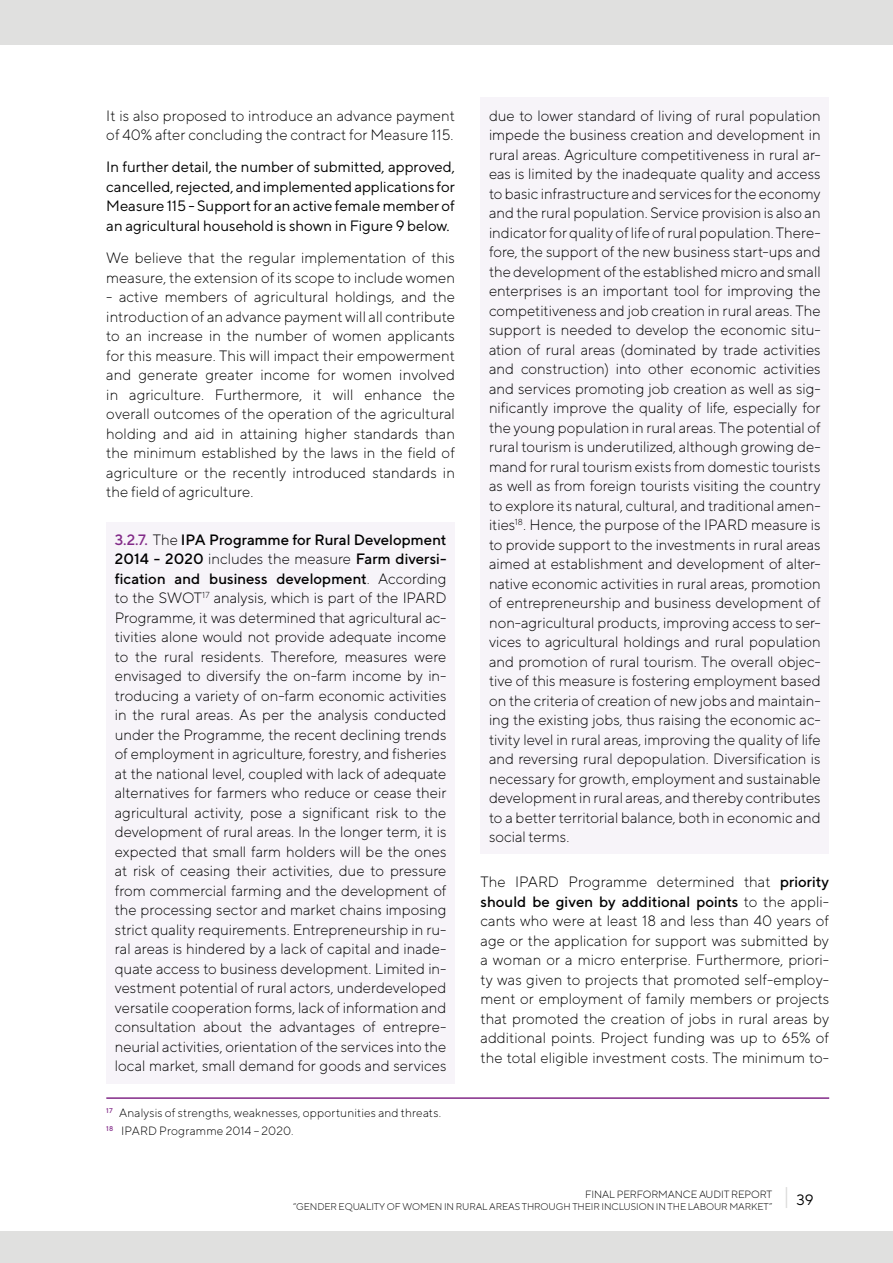
<style>
.page{position:relative;width:893px;height:1263px;background:#fff}
.page>*{position:absolute;margin:0;border:0;box-sizing:border-box;transform-origin:0 0}
.List_Paragraph{font:300 15px/19.5px "TT Norms";color:#000;text-align:justify}
.Style1{font:15px/19.5px "TT Norms";letter-spacing:-.005em;color:#000;text-align:justify}
.fusnota{font:300 12px "TT Norms";letter-spacing:.01em;color:#000}
.t1{font:300 10.5px "TT Norms";letter-spacing:-.01em;color:#000}
.t2{font:300 9.75px "TT Norms";letter-spacing:-.01em;color:#000}
.s1{font-weight:500;color:#822a88}
.s2{font-weight:500}
</style>
<div class="page">
<svg style="left:786px;top:1187px;width:1px;height:21px"></svg>
<div style="left:0;top:1231px;width:893px;height:32px;background:#e0e0df"></div>
<div style="left:0;top:0;width:893px;height:45px;background:#e0e0df"></div>
<div style="left:106px;top:522px;width:349px;height:561px;background:#f7f4f9"></div>
<hr style="left:106px;top:1097px;width:723px;height:2px;background:#822a88">
<div style="left:480px;top:98px;width:349px;height:756px;background:#f7f4f9"></div>
<p class="List_Paragraph" style="left:106px;top:105px;width:350px">It is also proposed to introduce an advance payment of 40% after concluding the contract for Measure 115.</p>
<p class="Style1" style="left:106px;top:157px;width:350px">In further detail, the number of submitted, approved, cancelled, rejected, and implemented applications for Measure 115 - Support for an active female member of an agricultural household is shown in Figure 9 below.</p>
<p class="List_Paragraph" style="left:106px;top:248px;width:350px">We believe that the regular implementation of this measure, the extension of its scope to include women</p>
<p class="List_Paragraph" style="left:106px;top:287px;width:350px">- active members of agricultural holdings, and the introduction of an advance payment will all contribute to an increase in the number of women applicants for this measure. This will impact their empowerment and generate greater income for women involved in agriculture. Furthermore, it will enhance the overall outcomes of the operation of the agricultural holding and aid in attaining higher standards than the minimum established by the laws in the field of agriculture or the recently introduced standards in the field of agriculture.</p>
<p class="List_Paragraph" style="left:115px;top:529px;width:333px"><span class="s1">3.2.7.</span> The <span class="s2">IPA Programme for Rural Development 2014 - 2020</span> includes the measure <span class="s2">Farm diversi&shy;fication and business development</span>. According to the SWOT<sup>17</sup> analysis, which is part of the IPARD Programme, it was determined that agricultural ac&shy;tivities alone would not provide adequate income to the rural residents. Therefore, measures were envisaged to diversify the on-farm income by in&shy;troducing a variety of on-farm economic activities in the rural areas. As per the analysis conducted under the Programme, the recent declining trends of employment in agriculture, forestry, and fisheries at the national level, coupled with lack of adequate alternatives for farmers who reduce or cease their agricultural activity, pose a significant risk to the development of rural areas. In the longer term, it is expected that small farm holders will be the ones at risk of ceasing their activities, due to pressure from commercial farming and the development of the processing sector and market chains imposing strict quality requirements. Entrepreneurship in ru&shy;ral areas is hindered by a lack of capital and inade&shy;quate access to business development. Limited in&shy;vestment potential of rural actors, underdeveloped versatile cooperation forms, lack of information and consultation about the advantages of entrepre&shy;neurial activities, orientation of the services into the local market, small demand for goods and services</p>
<p class="fusnota" style="left:106px;top:1105px;width:336px"><sup>17</sup> Analysis of strengths, weaknesses, opportunities and threats.</p>
<p class="fusnota" style="left:106px;top:1124px;width:189px"><sup>18</sup> IPARD Programme 2014 – 2020.</p>
<p class="List_Paragraph" style="left:489px;top:105px;width:333px">due to lower standard of living of rural population impede the business creation and development in rural areas. Agriculture competitiveness in rural ar&shy;eas is limited by the inadequate quality and access to basic infrastructure and services for the economy and the rural population. Service provision is also an indicator for quality of life of rural population. There&shy;fore, the support of the new business start-ups and the development of the established micro and small enterprises is an important tool for improving the competitiveness and job creation in rural areas. The support is needed to develop the economic situ&shy;ation of rural areas (dominated by trade activities and construction) into other economic activities and services promoting job creation as well as sig&shy;nificantly improve the quality of life, especially for the young population in rural areas. The potential of rural tourism is underutilized, although growing de&shy;mand for rural tourism exists from domestic tourists as well as from foreign tourists visiting the country to explore its natural, cultural, and traditional amen&shy;ities<sup>18</sup>. Hence, the purpose of the IPARD measure is to provide support to the investments in rural areas aimed at establishment and development of alter&shy;native economic activities in rural areas, promotion of entrepreneurship and business development of non-agricultural products, improving access to ser&shy;vices to agricultural holdings and rural population and promotion of rural tourism. The overall objec&shy;tive of this measure is fostering employment based on the criteria of creation of new jobs and maintain&shy;ing the existing jobs, thus raising the economic ac&shy;tivity level in rural areas, improving the quality of life and reversing rural depopulation. Diversification is necessary for growth, employment and sustainable development in rural areas, and thereby contributes to a better territorial balance, both in economic and social terms.</p>
<p class="List_Paragraph" style="left:480px;top:872px;width:350px">The IPARD Programme determined that <span class="s2">priority should be given by additional points</span> to the appli&shy;cants who were at least 18 and less than 40 years of age or the application for support was submitted by a woman or a micro enterprise. Furthermore, priori&shy;ty was given to projects that promoted self-employ&shy;ment or employment of family members or projects that promoted the creation of jobs in rural areas by additional points. Project funding was up to 65% of the total eligible investment costs. The minimum to-</p>
<p class="t1" style="left:585px;top:1188px;width:189px">FINAL PERFORMANCE AUDIT REPORT</p>
<p class="t2" style="left:293px;top:1200px;width:481px">“GENDER EQUALITY OF WOMEN IN RURAL AREAS THROUGH THEIR INCLUSION IN THE LABOUR MARKET”</p>
<p class="Style1" style="left:796px;top:1189px;width:19px">39</p>
</div>
